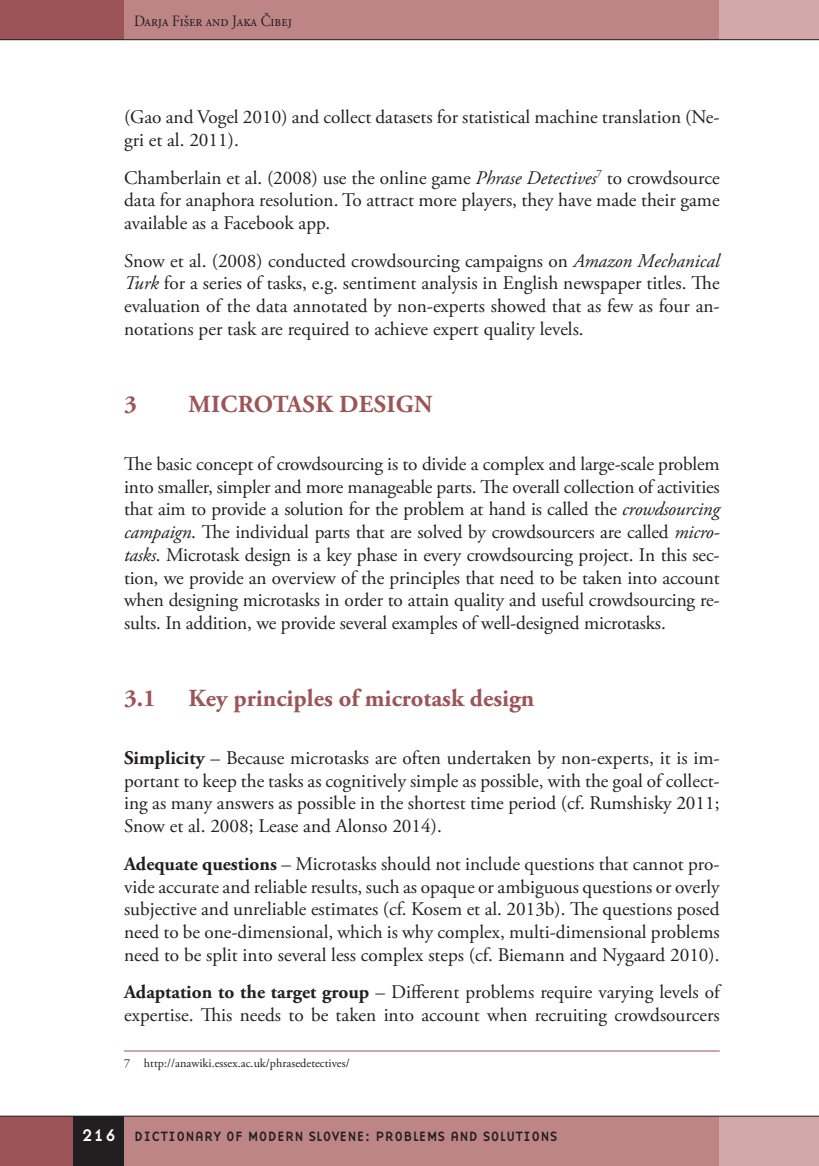
<style>
.page{position:relative;width:819px;height:1166px;background:#fff}
.page>*{position:absolute;margin:0;border:0;box-sizing:border-box;transform-origin:0 0}
.R_Naslov_-_Druga_rav{font:700 24.5px "Adobe Garamond Pro";color:#9d5458}
.R_Naslov_-_Prva_rave{font:700 24.5px "Adobe Garamond Pro";letter-spacing:.015em;color:#9d5458}
.t1{font:19.25px/22.8px "Adobe Garamond Pro";color:#231f20;text-align:justify}
.t2{font:15.75px "Adobe Garamond Pro";color:#231f20;scale:.9 1}
.t3{font:14px "Base Nine";color:#231f20}
.opombe{font:12.25px "Adobe Garamond Pro";color:#231f20}
.s1{font-style:italic}
.s2{font-weight:700}
.s3{font-size:17.5px;color:#fff}
</style>
<div class="page">
<div style="left:124px;top:1116px;width:620px;height:50px;background:#be8587"></div>
<div style="left:719px;top:1116px;width:100px;height:50px;background:#d2a7a8"></div>
<div style="left:122px;top:0;width:597px;height:40px;background:#be8587"></div>
<div style="left:719px;top:0;width:100px;height:40px;background:#d2a7a8"></div>
<div style="left:0;top:1116px;width:74px;height:50px;background:#9d5458"></div>
<div style="left:74px;top:1116px;width:50px;height:50px;background:#231f20"></div>
<div style="left:0;top:0;width:124px;height:40px;background:#9d5458"></div>
<hr style="left:0;top:39px;width:819px;height:1px;background:#231f20">
<hr style="left:0;top:1116px;width:819px;height:1px;background:#231f20">
<hr style="left:124px;top:1050px;width:595px;height:1px;background:#9d5458">
<p class="t2" style="left:134px;top:11px;width:177px">Darja Fišer and Jaka Čibej</p>
<p class="t1" style="left:124px;top:106px;width:597px">(Gao and Vogel 2010) and collect datasets for statistical machine translation (Ne&shy;gri et al. 2011).</p>
<p class="t1" style="left:124px;top:167px;width:597px">Chamberlain et al. (2008) use the online game <span class="s1">Phrase Detectives</span><sup>7</sup> to crowdsource data for anaphora resolution. To attract more players, they have made their game available as a Facebook app.</p>
<p class="t1" style="left:124px;top:250px;width:597px">Snow et al. (2008) conducted crowdsourcing campaigns on <span class="s1">Amazon Mechanical Turk</span> for a series of tasks, e.g. sentiment analysis in English newspaper titles. The evaluation of the data annotated by non-experts showed that as few as four an&shy;notations per task are required to achieve expert quality levels.</p>
<p class="R_Naslov_-_Prva_rave" style="left:124px;top:390px;width:14px">3</p>
<p class="R_Naslov_-_Prva_rave" style="left:188px;top:390px;width:245px">MICROTASK DESIGN</p>
<p class="t1" style="left:124px;top:453px;width:597px">The basic concept of crowdsourcing is to divide a complex and large-scale problem into smaller, simpler and more manageable parts. The overall collection of activities that aim to provide a solution for the problem at hand is called the <span class="s1">crowdsourcing campaign</span>. The individual parts that are solved by crowdsourcers are called <span class="s1">micro&shy;tasks</span>. Microtask design is a key phase in every crowdsourcing project. In this sec&shy;tion, we provide an overview of the principles that need to be taken into account when designing microtasks in order to attain quality and useful crowdsourcing re&shy;sults. In addition, we provide several examples of well-designed microtasks.</p>
<p class="R_Naslov_-_Druga_rav" style="left:124px;top:684px;width:33px">3.1</p>
<p class="R_Naslov_-_Druga_rav" style="left:188px;top:684px;width:347px">Key principles of microtask design</p>
<p class="t1" style="left:124px;top:747px;width:597px"><span class="s2">Simplicity</span> – Because microtasks are often undertaken by non-experts, it is im&shy;portant to keep the tasks as cognitively simple as possible, with the goal of collect&shy;ing as many answers as possible in the shortest time period (cf. Rumshisky 2011; Snow et al. 2008; Lease and Alonso 2014).</p>
<p class="t1" style="left:124px;top:853px;width:597px"><span class="s2">Adequate questions</span> – Microtasks should not include questions that cannot pro&shy;vide accurate and reliable results, such as opaque or ambiguous questions or overly subjective and unreliable estimates (cf. Kosem et al. 2013b). The questions posed need to be one-dimensional, which is why complex, multi-dimensional problems need to be split into several less complex steps (cf. Biemann and Nygaard 2010).</p>
<p class="t1" style="left:124px;top:981px;width:597px"><span class="s2">Adaptation to the target group</span> – Different problems require varying levels of expertise. This needs to be taken into account when recruiting crowdsourcers</p>
<p class="opombe" style="left:124px;top:1055px;width:227px">7 http://anawiki.essex.ac.uk/phrasedetectives/</p>
<p class="t3" style="left:81px;top:1126px;width:477px"><span class="s3">216</span> DICTIONARY OF MODERN SLOVENE: PROBLEMS AND SOLUTIONS</p>
</div>
